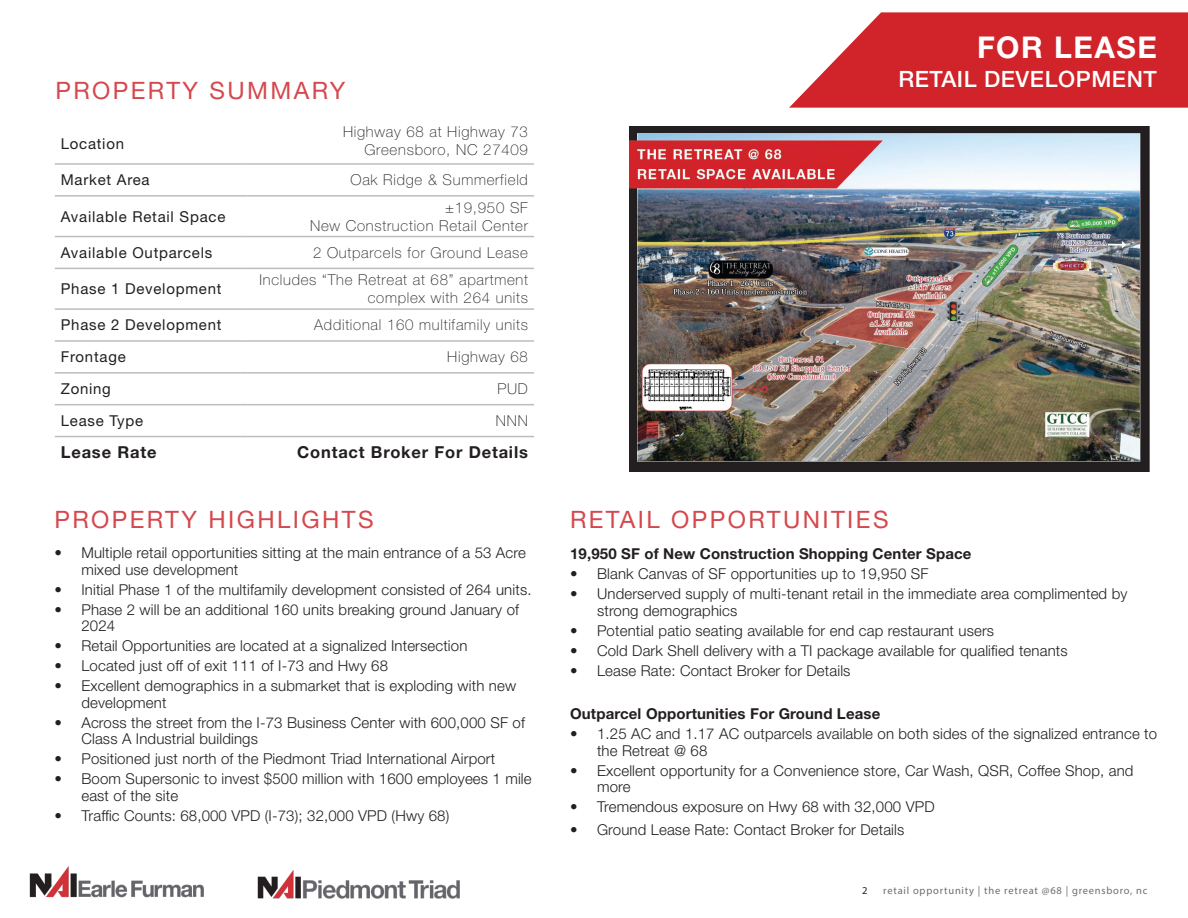
<style>
.page{position:relative;width:1188px;height:918px;background:#fff}
.page>*{position:absolute;margin:0;border:0;box-sizing:border-box;transform-origin:0 0}
.t1{font:700 30px "Helvetica Neue LT Std";letter-spacing:.05em;color:#fff}
.t2{font:24px "Helvetica Neue LT Std";letter-spacing:.1em;color:#d5484d}
.t3{font:500 22.5px "Helvetica Neue LT Std";letter-spacing:.025em;color:#fff}
.t4{font:700 16.5px "Helvetica Neue LT Std";letter-spacing:.05em;color:#231f20}
.t5{font:300 15px/16.5px "Helvetica Neue LT Std";letter-spacing:.01em;color:#231f20}
.t6{font:100 15px/18px "Helvetica Neue LT Std";letter-spacing:.05em;color:#231f20;text-align:right}
.t7{font:15px "Helvetica Neue LT Std";letter-spacing:.05em;color:#231f20}
.t8{font:700 15px "Helvetica Neue LT Std";letter-spacing:.01em;color:#231f20}
.t9{font:10.5px "Myriad Pro";letter-spacing:.075em;color:#6c6d70}
.t10{font:10.5px "Myriad Pro";color:#231f20}
</style>
<div class="page">
<img style="left:29px;top:866px;width:175px;height:32px">
<img style="left:257px;top:870px;width:203px;height:29px">
<hr style="left:55px;top:163px;width:192px;height:2px;background:#bcbdc0">
<hr style="left:247px;top:163px;width:287px;height:2px;background:#bcbdc0">
<hr style="left:55px;top:195px;width:192px;height:2px;background:#bcbdc0">
<hr style="left:247px;top:195px;width:287px;height:2px;background:#bcbdc0">
<hr style="left:55px;top:236px;width:192px;height:1px;background:#bcbdc0">
<hr style="left:247px;top:236px;width:287px;height:1px;background:#bcbdc0">
<hr style="left:55px;top:268px;width:192px;height:1px;background:#bcbdc0">
<hr style="left:247px;top:268px;width:287px;height:1px;background:#bcbdc0">
<hr style="left:55px;top:308px;width:192px;height:2px;background:#bcbdc0">
<hr style="left:247px;top:308px;width:287px;height:2px;background:#bcbdc0">
<hr style="left:55px;top:340px;width:192px;height:2px;background:#bcbdc0">
<hr style="left:247px;top:340px;width:287px;height:2px;background:#bcbdc0">
<hr style="left:55px;top:372px;width:192px;height:2px;background:#bcbdc0">
<hr style="left:247px;top:372px;width:287px;height:2px;background:#bcbdc0">
<hr style="left:55px;top:404px;width:192px;height:1px;background:#bcbdc0">
<hr style="left:247px;top:404px;width:287px;height:1px;background:#bcbdc0">
<hr style="left:55px;top:436px;width:192px;height:1px;background:#bcbdc0">
<hr style="left:247px;top:436px;width:287px;height:1px;background:#bcbdc0">
<svg style="left:789px;top:12px;width:399px;height:96px;background:#d63e44"></svg>
<img style="left:629px;top:127px;width:520px;height:345px">
<p class="t2" style="left:56px;top:76px;width:291px">PROPERTY SUMMARY</p>
<p class="t7" style="left:61px;top:135px;width:65px">Location</p>
<p class="t6" style="left:343px;top:123px;width:186px">Highway 68 at Highway 73</p>
<p class="t6" style="left:364px;top:141px;width:165px">Greensboro, NC 27409</p>
<p class="t7" style="left:61px;top:171px;width:90px">Market Area</p>
<p class="t6" style="left:351px;top:171px;width:179px">Oak Ridge &amp; Summerfield</p>
<p class="t7" style="left:61px;top:207px;width:166px">Available Retail Space</p>
<p class="t6" style="left:445px;top:198px;width:84px">±19,950 SF</p>
<p class="t6" style="left:310px;top:216px;width:219px">New Construction Retail Center</p>
<p class="t7" style="left:61px;top:244px;width:153px">Available Outparcels</p>
<p class="t6" style="left:313px;top:243px;width:216px">2 Outparcels for Ground Lease</p>
<p class="t7" style="left:61px;top:280px;width:162px">Phase 1 Development</p>
<p class="t6" style="left:260px;top:271px;width:270px">Includes “The Retreat at 68” apartment complex with 264 units</p>
<p class="t7" style="left:61px;top:316px;width:162px">Phase 2 Development</p>
<p class="t6" style="left:314px;top:316px;width:215px">Additional 160 multifamily units</p>
<p class="t7" style="left:61px;top:348px;width:66px">Frontage</p>
<p class="t6" style="left:447px;top:348px;width:82px">Highway 68</p>
<p class="t7" style="left:61px;top:380px;width:52px">Zoning</p>
<p class="t6" style="left:498px;top:380px;width:32px">PUD</p>
<p class="t7" style="left:61px;top:412px;width:84px">Lease Type</p>
<p class="t6" style="left:496px;top:412px;width:34px">NNN</p>
<p class="t4" style="left:61px;top:442px;width:97px">Lease Rate</p>
<p class="t4" style="left:297px;top:442px;width:232px">Contact Broker For Details</p>
<p class="t2" style="left:54px;top:505px;width:321px">PROPERTY HIGHLIGHTS</p>
<p class="t5" style="left:81px;top:544px;width:446px;text-indent:-27px">• Multiple retail opportunities sitting at the main entrance of a 53 Acre mixed use development</p>
<p class="t5" style="left:54px;top:581px;width:479px">• Initial Phase 1 of the multifamily development consisted of 264 units.</p>
<p class="t5" style="left:81px;top:601px;width:439px;text-indent:-27px">• Phase 2 will be an additional 160 units breaking ground January of<br>2024</p>
<p class="t5" style="left:54px;top:637px;width:415px">• Retail Opportunities are located at a signalized Intersection</p>
<p class="t5" style="left:54px;top:658px;width:335px">• Located just off of exit 111 of I-73 and Hwy 68</p>
<p class="t5" style="left:81px;top:678px;width:436px;text-indent:-27px">• Excellent demographics in a submarket that is exploding with new development</p>
<p class="t5" style="left:81px;top:714px;width:445px;text-indent:-27px">• Across the street from the I-73 Business Center with 600,000 SF of<br>Class A Industrial buildings</p>
<p class="t5" style="left:54px;top:751px;width:442px">• Positioned just north of the Piedmont Triad International Airport</p>
<p class="t5" style="left:81px;top:771px;width:452px;text-indent:-27px">• Boom Supersonic to invest $500 million with 1600 employees 1 mile east of the site</p>
<p class="t5" style="left:54px;top:807px;width:396px">• Traffic Counts: 68,000 VPD (I-73); 32,000 VPD (Hwy 68)</p>
<p class="t1" style="left:977px;top:29px;width:181px">FOR LEASE</p>
<p class="t3" style="left:898px;top:65px;width:260px">RETAIL DEVELOPMENT</p>
<p class="t2" style="left:570px;top:505px;width:320px">RETAIL OPPORTUNITIES</p>
<p class="t8" style="left:570px;top:545px;width:403px">19,950 SF of New Construction Shopping Center Space</p>
<p class="t5" style="left:570px;top:566px;width:360px">• Blank Canvas of SF opportunities up to 19,950 SF</p>
<p class="t5" style="left:597px;top:586px;width:532px;text-indent:-27px">• Underserved supply of multi-tenant retail in the immediate area complimented by strong demographics</p>
<p class="t5" style="left:570px;top:622px;width:426px">• Potential patio seating available for end cap restaurant users</p>
<p class="t5" style="left:570px;top:642px;width:499px">• Cold Dark Shell delivery with a TI package available for qualified tenants</p>
<p class="t5" style="left:570px;top:662px;width:282px">• Lease Rate: Contact Broker for Details</p>
<p class="t8" style="left:570px;top:704px;width:312px">Outparcel Opportunities For Ground Lease</p>
<p class="t5" style="left:597px;top:725px;width:562px;text-indent:-27px">• 1.25 AC and 1.17 AC outparcels available on both sides of the signalized entrance to the Retreat @ 68</p>
<p class="t5" style="left:597px;top:762px;width:538px;text-indent:-27px">• Excellent opportunity for a Convenience store, Car Wash, QSR, Coffee Shop, and more</p>
<p class="t5" style="left:570px;top:798px;width:366px">• Tremendous exposure on Hwy 68 with 32,000 VPD</p>
<p class="t5" style="left:570px;top:822px;width:336px">• Ground Lease Rate: Contact Broker for Details</p>
<p class="t10" style="left:862px;top:884px;width:7px">2</p>
<p class="t9" style="left:883px;top:884px;width:266px">retail opportunity | the retreat @68 | greensboro, nc</p>
</div>
